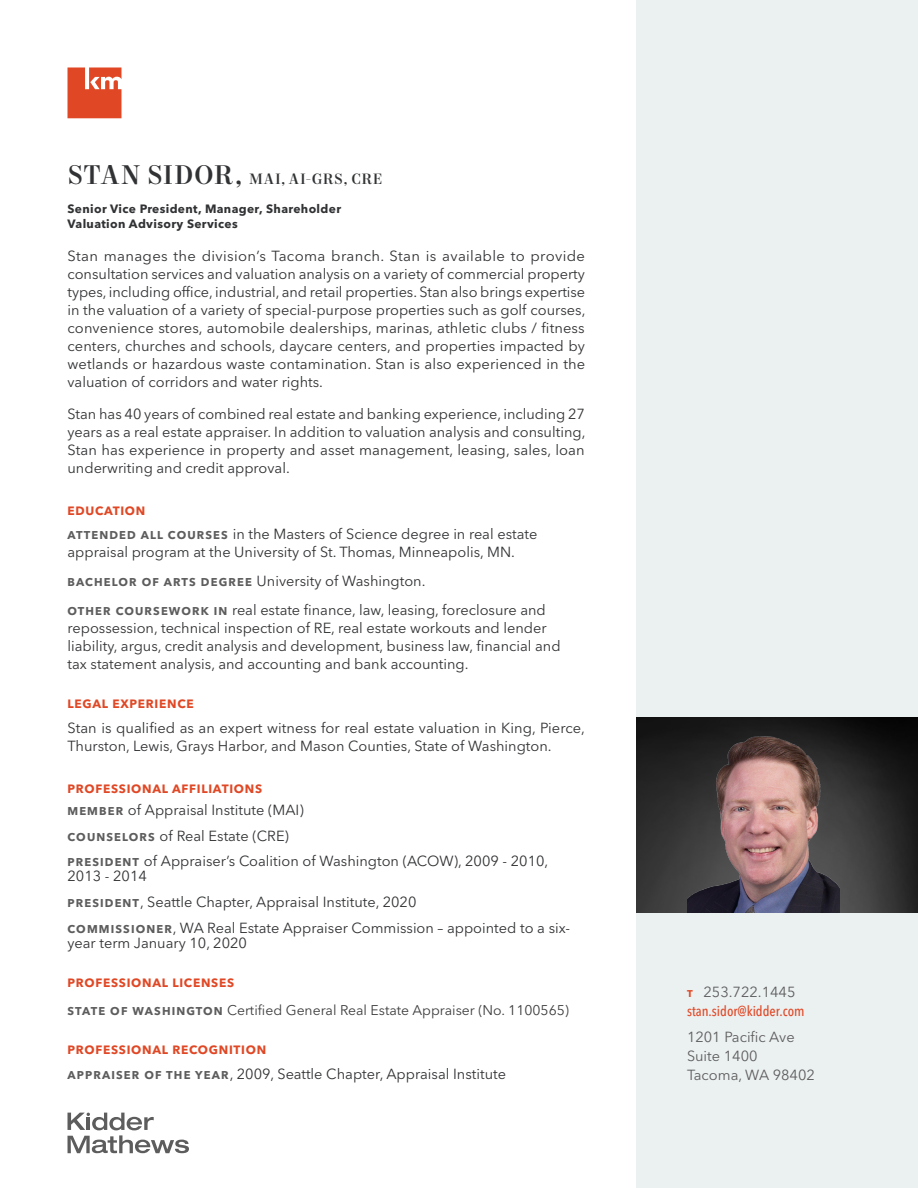
<style>
.page{position:relative;width:918px;height:1188px;background:#fff}
.page>*{position:absolute;margin:0;border:0;box-sizing:border-box;transform-origin:0 0}
.Resume_-_All_Caps_He{font:500 15px "Mort Modern 09";letter-spacing:.05em;color:#313234}
.Body_Copy_-_Charcoal{font:14.55px/18px "Avenir Next LT Pro";color:#313234;text-align:justify}
.Proposal_-_Bullets{font:14.55px/18px "Avenir Next LT Pro";color:#313234}
.Resume_-_Contact_Inf{font:14.55px/19px "Avenir Next LT Pro";color:#5e5d5d}
.Resume_-_Contact_Inf-2{font:500 condensed 14.25px "Avenir Next LT Pro";color:#e04825}
.Proposal_-_Bullets-2{font:13.95px "Avenir Next LT Pro";color:#3e3e3f}
.Subhead_-_Level_1{font:700 12px "Avenir Next LT Pro";letter-spacing:.06em;color:#e04825}
.Subhead_-_Level_2{font:700 12px/15px "Avenir Next LT Pro";letter-spacing:.03em;color:#313234}
.s1{font-size:27px}
.s2{font-weight:700;font-size:11.25px;color:#5e5d5d}
.s3{font-weight:700;font-size:9.75px;color:#e04825}
</style>
<div class="page">
<div style="left:636px;top:0;width:282px;height:1188px;background:#ebf0f1"></div>
<img style="left:636px;top:718px;width:282px;height:195px">
<img style="left:688px;top:730px;width:151px;height:183px">
<svg style="left:67px;top:67px;width:54px;height:51px;background:#e45f41"></svg>
<svg style="left:68px;top:1113px;width:121px;height:40px"></svg>
<p class="Resume_-_All_Caps_He" style="left:68px;top:170px;width:316px"><span class="s1">STAN SIDOR,</span> MAI, AI-GRS, CRE</p>
<p class="Subhead_-_Level_2" style="left:68px;top:201px;width:275px">Senior Vice President, Manager, Shareholder<br>Valuation Advisory Services</p>
<p class="Body_Copy_-_Charcoal" style="left:68px;top:247px;width:519px">Stan manages the division’s Tacoma branch. Stan is available to provide consultation services and valuation analysis on a variety of commercial property types, including office, industrial, and retail properties. Stan also brings expertise in the valuation of a variety of special-purpose properties such as golf courses, convenience stores, automobile dealerships, marinas, athletic clubs / fitness centers, churches and schools, daycare centers, and properties impacted by wetlands or hazardous waste contamination. Stan is also experienced in the valuation of corridors and water rights.</p>
<p class="Body_Copy_-_Charcoal" style="left:68px;top:405px;width:519px">Stan has 40 years of combined real estate and banking experience, including 27 years as a real estate appraiser. In addition to valuation analysis and consulting, Stan has experience in property and asset management, leasing, sales, loan underwriting and credit approval.</p>
<p class="Subhead_-_Level_1" style="left:68px;top:503px;width:79px">EDUCATION</p>
<p class="Proposal_-_Bullets" style="left:68px;top:525px;width:471px"><span class="s2">ATTENDED ALL COURSES</span> in the Masters of Science degree in real estate appraisal program at the University of St. Thomas, Minneapolis, MN.</p>
<p class="Proposal_-_Bullets" style="left:68px;top:572px;width:360px"><span class="s2">BACHELOR OF ARTS DEGREE</span> University of Washington.</p>
<p class="Proposal_-_Bullets" style="left:68px;top:601px;width:495px"><span class="s2">OTHER COURSEWORK IN</span> real estate finance, law, leasing, foreclosure and repossession, technical inspection of RE, real estate workouts and lender liability, argus, credit analysis and development, business law, financial and tax statement analysis, and accounting and bank accounting.</p>
<p class="Subhead_-_Level_1" style="left:68px;top:697px;width:128px">LEGAL EXPERIENCE</p>
<p class="Body_Copy_-_Charcoal" style="left:68px;top:719px;width:519px">Stan is qualified as an expert witness for real estate valuation in King, Pierce,<br>Thurston, Lewis, Grays Harbor, and Mason Counties, State of Washington.</p>
<p class="Subhead_-_Level_1" style="left:68px;top:781px;width:196px">PROFESSIONAL AFFILIATIONS</p>
<p class="Proposal_-_Bullets" style="left:68px;top:801px;width:238px"><span class="s2">MEMBER</span> of Appraisal Institute (MAI)</p>
<p class="Proposal_-_Bullets" style="left:68px;top:826px;width:223px"><span class="s2">COUNSELORS</span> of Real Estate (CRE)</p>
<p class="Proposal_-_Bullets" style="left:68px;top:854px;width:482px;line-height:15px"><span class="s2">PRESIDENT</span> of Appraiser’s Coalition of Washington (ACOW), 2009 - 2010,<br>2013 - 2014</p>
<p class="Proposal_-_Bullets" style="left:68px;top:893px;width:351px"><span class="s2">PRESIDENT</span>, Seattle Chapter, Appraisal Institute, 2020</p>
<p class="Proposal_-_Bullets" style="left:68px;top:920px;width:504px;line-height:15px"><span class="s2">COMMISSIONER</span>, WA Real Estate Appraiser Commission – appointed to a six&shy;year term January 10, 2020</p>
<p class="Subhead_-_Level_1" style="left:68px;top:976px;width:168px">PROFESSIONAL LICENSES</p>
<p class="Proposal_-_Bullets-2" style="left:68px;top:1002px;width:503px"><span class="s2">STATE OF WASHINGTON</span> Certified General Real Estate Appraiser (No. 1100565)</p>
<p class="Subhead_-_Level_1" style="left:68px;top:1043px;width:200px">PROFESSIONAL RECOGNITION</p>
<p class="Proposal_-_Bullets" style="left:68px;top:1065px;width:440px"><span class="s2">APPRAISER OF THE YEAR</span>, 2009, Seattle Chapter, Appraisal Institute</p>
<p class="Resume_-_Contact_Inf" style="left:687px;top:982px;width:110px"><span class="s3">T</span> 253.722.1445</p>
<p class="Resume_-_Contact_Inf-2" style="left:687px;top:1002px;width:119px">stan.sidor@kidder.com</p>
<p class="Resume_-_Contact_Inf" style="left:687px;top:1027px;width:129px">1201 Pacific Ave<br>Suite 1400<br>Tacoma, WA 98402</p>
</div>
